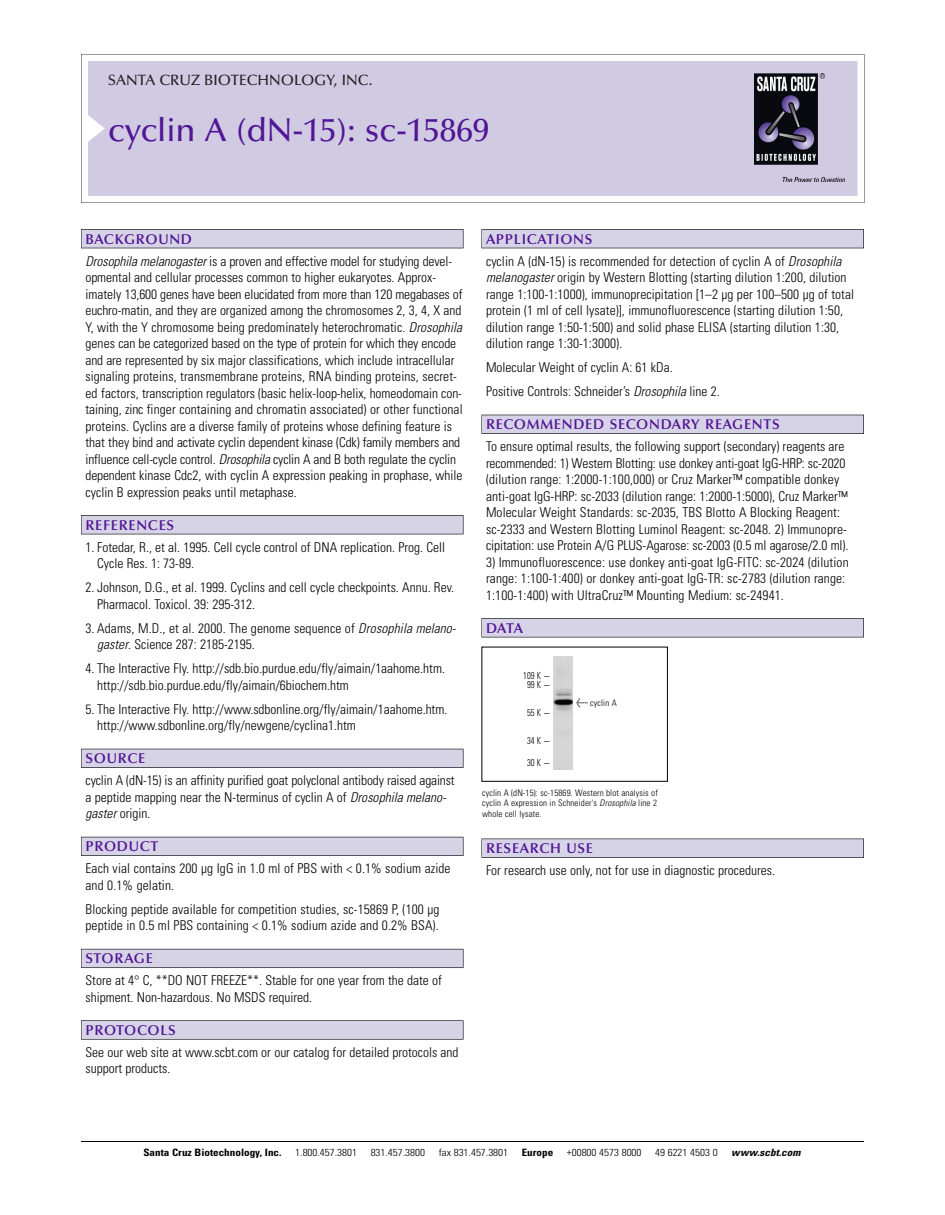
<style>
.page{position:relative;width:945px;height:1215px;background:#fff}
.page>*{position:absolute;margin:0;border:0;box-sizing:border-box;transform-origin:0 0}
.t1{font:500 33px "Optima";color:#511695}
.t2{font:500 15px "Optima";color:#231f20}
.t3{font:600 14.25px "Optima";letter-spacing:.05em;color:#511695}
.t4{font:300 condensed 13.5px/16.5px "Univers";color:#000}
.t5{font:300 condensed 10.2px "Univers";color:#000;scale:1.1 1}
.t6{font:700 condensed 10.2px "Univers";color:#000;scale:1.1 1}
.t7{font:italic 700 condensed 10.2px "Univers";letter-spacing:.005em;color:#000;scale:1.1 1}
.t8{font:300 condensed 9.75px/9px "Univers";color:#000;text-align:center;scale:.87 1}
.t9{font:300 condensed 9px/10.5px "Univers";letter-spacing:.015em;color:#000;text-align:justify}
.s1{font-style:italic}
.s2{font-family:"Meta Plus";font-weight:400;font-stretch:normal;font-size:10.5px}
</style>
<div class="page">
<svg style="left:81px;top:54px;width:783px;height:149px"></svg>
<div style="left:88px;top:61px;width:769px;height:135px;background:#d1cae3"></div>
<img style="left:755px;top:74px;width:90px;height:108px">
<div style="left:81px;top:229px;width:382px;height:19px;background:#525156"></div>
<div style="left:81px;top:230px;width:382px;height:18px;background:#d7d3e7"></div>
<div style="left:81px;top:515px;width:382px;height:19px;background:#525155"></div>
<div style="left:81px;top:516px;width:382px;height:18px;background:#d7d3e7"></div>
<div style="left:81px;top:749px;width:382px;height:19px;background:#525158"></div>
<div style="left:81px;top:749px;width:382px;height:18px;background:#d7d3e7"></div>
<div style="left:81px;top:837px;width:382px;height:19px;background:#54535a"></div>
<div style="left:81px;top:837px;width:382px;height:18px;background:#d7d3e7"></div>
<div style="left:81px;top:949px;width:382px;height:19px;background:#5b5a62"></div>
<div style="left:81px;top:949px;width:382px;height:18px;background:#d7d3e7"></div>
<div style="left:81px;top:1020px;width:382px;height:20px;background:#666667"></div>
<div style="left:81px;top:1021px;width:382px;height:18px;background:#d7d3e7"></div>
<div style="left:482px;top:229px;width:382px;height:19px;background:#525156"></div>
<div style="left:482px;top:230px;width:381px;height:18px;background:#d7d3e7"></div>
<div style="left:482px;top:415px;width:382px;height:19px;background:#515055"></div>
<div style="left:482px;top:415px;width:381px;height:18px;background:#d7d3e7"></div>
<div style="left:482px;top:618px;width:382px;height:19px;background:#545357"></div>
<div style="left:482px;top:619px;width:381px;height:18px;background:#d7d3e7"></div>
<div style="left:482px;top:839px;width:382px;height:19px;background:#545356"></div>
<div style="left:482px;top:839px;width:381px;height:18px;background:#d7d3e7"></div>
<hr style="left:81px;top:1141px;width:783px;height:1px;background:#000">
<div style="left:482px;top:647px;width:186px;height:135px;border:1px solid #000"></div>
<img style="left:554px;top:657px;width:19px;height:112px">
<p class="t2" style="left:108px;top:74px;width:266px">SANTA CRUZ BIOTECHNOLOGY, INC.</p>
<h1 class="t1" style="left:108px;top:117px;width:383px">cyclin A (dN-15): sc-15869</h1>
<p class="t3" style="left:86px;top:233px;width:108px">BACKGROUND</p>
<p class="t4" style="left:86px;top:254px;width:379px"><span class="s1">Drosophila melanogaster</span> is a proven and effective model for studying devel&shy;opmental and cellular processes common to higher eukaryotes. Approx&shy;imately 13,600 genes have been elucidated from more than 120 megabases of euchro-matin, and they are organized among the chromosomes 2, 3, 4, X and Y, with the Y chromosome being predominately heterochromatic. <span class="s1">Drosophila </span>genes can be categorized based on the type of protein for which they encode and are represented by six major classifications, which include intracellular signaling proteins, transmembrane proteins, RNA binding proteins, secret&shy;ed factors, transcription regulators (basic helix-loop-helix, homeodomain con&shy;taining, zinc finger containing and chromatin associated) or other functional proteins. Cyclins are a diverse family of proteins whose defining feature is that they bind and activate cyclin dependent kinase (Cdk) family members and influence cell-cycle control. <span class="s1">Drosophila</span> cyclin A and B both regulate the cyclin dependent kinase Cdc2, with cyclin A expression peaking in prophase, while cyclin B expression peaks until metaphase.</p>
<p class="t3" style="left:86px;top:519px;width:90px">REFERENCES</p>
<p class="t4" style="left:97px;top:540px;width:350px;text-indent:-12px">1. Fotedar, R., et al. 1995. Cell cycle control of DNA replication. Prog. Cell<br>Cycle Res. 1: 73-89.</p>
<p class="t4" style="left:97px;top:580px;width:359px;text-indent:-12px">2. Johnson, D.G., et al. 1999. Cyclins and cell cycle checkpoints. Annu. Rev.<br>Pharmacol. Toxicol. 39: 295-312.</p>
<p class="t4" style="left:97px;top:621px;width:359px;text-indent:-12px">3. Adams, M.D., et al. 2000. The genome sequence of <span class="s1">Drosophila melano&shy;gaster</span>. Science 287: 2185-2195.</p>
<p class="t4" style="left:97px;top:661px;width:349px;text-indent:-12px">4. The Interactive Fly. http://sdb.bio.purdue.edu/fly/aimain/1aahome.htm. http://sdb.bio.purdue.edu/fly/aimain/6biochem.htm</p>
<p class="t4" style="left:97px;top:702px;width:352px;text-indent:-12px">5. The Interactive Fly. http://www.sdbonline.org/fly/aimain/1aahome.htm. http://www.sdbonline.org/fly/newgene/cyclina1.htm</p>
<p class="t3" style="left:86px;top:753px;width:61px">SOURCE</p>
<p class="t4" style="left:86px;top:773px;width:371px">cyclin A (dN-15) is an affinity purified goat polyclonal antibody raised against a peptide mapping near the N-terminus of cyclin A of <span class="s1">Drosophila melano&shy;gaster</span> origin.</p>
<p class="t3" style="left:86px;top:841px;width:74px">PRODUCT</p>
<p class="t4" style="left:86px;top:861px;width:367px">Each vial contains 200 µg IgG in 1.0 ml of PBS with &lt; 0.1% sodium azide and 0.1% gelatin.</p>
<p class="t4" style="left:86px;top:902px;width:356px">Blocking peptide available for competition studies, sc-15869 P, (100 µg peptide in 0.5 ml PBS containing &lt; 0.1% sodium azide and 0.2% BSA).</p>
<p class="t3" style="left:86px;top:953px;width:69px">STORAGE</p>
<p class="t4" style="left:86px;top:973px;width:358px">Store at 4° C, **DO NOT FREEZE**. Stable for one year from the date of shipment. Non-hazardous. No MSDS required.</p>
<p class="t3" style="left:86px;top:1024px;width:92px">PROTOCOLS</p>
<p class="t4" style="left:86px;top:1045px;width:375px">See our web site at www.scbt.com or our catalog for detailed protocols and support products.</p>
<p class="t3" style="left:486px;top:233px;width:108px">APPLICATIONS</p>
<p class="t4" style="left:486px;top:254px;width:370px">cyclin A (dN-15) is recommended for detection of cyclin A of <span class="s1">Drosophila melanogaster</span> origin by Western Blotting (starting dilution 1:200, dilution range 1:100-1:1000), immunoprecipitation [1–2 µg per 100–500 µg of total protein (1 ml of cell lysate)], immunofluorescence (starting dilution 1:50, dilution range 1:50-1:500) and solid phase ELISA (starting dilution 1:30, dilution range 1:30-1:3000).</p>
<p class="t4" style="left:486px;top:356px;width:235px;line-height:24px">Molecular Weight of cyclin A: 61 kDa.<br>Positive Controls: Schneider’s <span class="s1">Drosophila</span> line 2.</p>
<p class="t3" style="left:486px;top:419px;width:295px">RECOMMENDED SECONDARY REAGENTS</p>
<p class="t4" style="left:486px;top:439px;width:364px">To ensure optimal results, the following support (secondary) reagents are recommended: 1) Western Blotting: use donkey anti-goat IgG-HRP: sc-2020 (dilution range: 1:2000-1:100,000) or Cruz Marker™ compatible donkey anti-goat IgG-HRP: sc-2033 (dilution range: 1:2000-1:5000), Cruz Marker™ Molecular Weight Standards: sc-2035, TBS Blotto A Blocking Reagent: sc-2333 and Western Blotting Luminol Reagent: sc-2048. 2) Immunopre&shy;cipitation: use Protein A/G PLUS-Agarose: sc-2003 (0.5 ml agarose/2.0 ml).</p>
<p class="t4" style="left:486px;top:555px;width:364px">3) Immunofluorescence: use donkey anti-goat IgG-FITC: sc-2024 (dilution range: 1:100-1:400) or donkey anti-goat IgG-TR: sc-2783 (dilution range:<br>1:100-1:400) with UltraCruz™ Mounting Medium: sc-24941.</p>
<p class="t3" style="left:486px;top:622px;width:39px">DATA</p>
<p class="t8" style="left:523px;top:672px;width:33px">109 K -<br>99K-</p>
<p class="t8" style="left:527px;top:709px;width:29px">55K-</p>
<p class="t8" style="left:527px;top:737px;width:29px">34K-</p>
<p class="t8" style="left:527px;top:759px;width:29px">30K-</p>
<p class="t9" style="left:576px;top:698px;width:42px"><span class="s2">&lt;</span> cyclin A</p>
<p class="t9" style="left:482px;top:788px;width:177px">cyclin A (dN-15): sc-15869. Western blot analysis of cyclin A expression in Schneider's <span class="s1">Drosophila</span> line 2 whole cell lysate.</p>
<p class="t3" style="left:486px;top:842px;width:109px">RESEARCH USE</p>
<p class="t4" style="left:486px;top:863px;width:290px">For research use only, not for use in diagnostic procedures.</p>
<p class="t6" style="left:143px;top:1148px;width:127px">Santa Cruz Biotechnology, Inc.</p>
<p class="t5" style="left:295px;top:1148px;width:58px">1.800.457.3801</p>
<p class="t5" style="left:371px;top:1148px;width:51px">831.457.3800</p>
<p class="t5" style="left:439px;top:1148px;width:65px">fax 831.457.3801</p>
<p class="t6" style="left:522px;top:1148px;width:30px">Europe</p>
<p class="t5" style="left:567px;top:1148px;width:69px">+00800 4573 8000</p>
<p class="t5" style="left:655px;top:1148px;width:58px">49 6221 4503 0</p>
<p class="t7" style="left:731px;top:1148px;width:64px">www.scbt.com</p>
</div>
